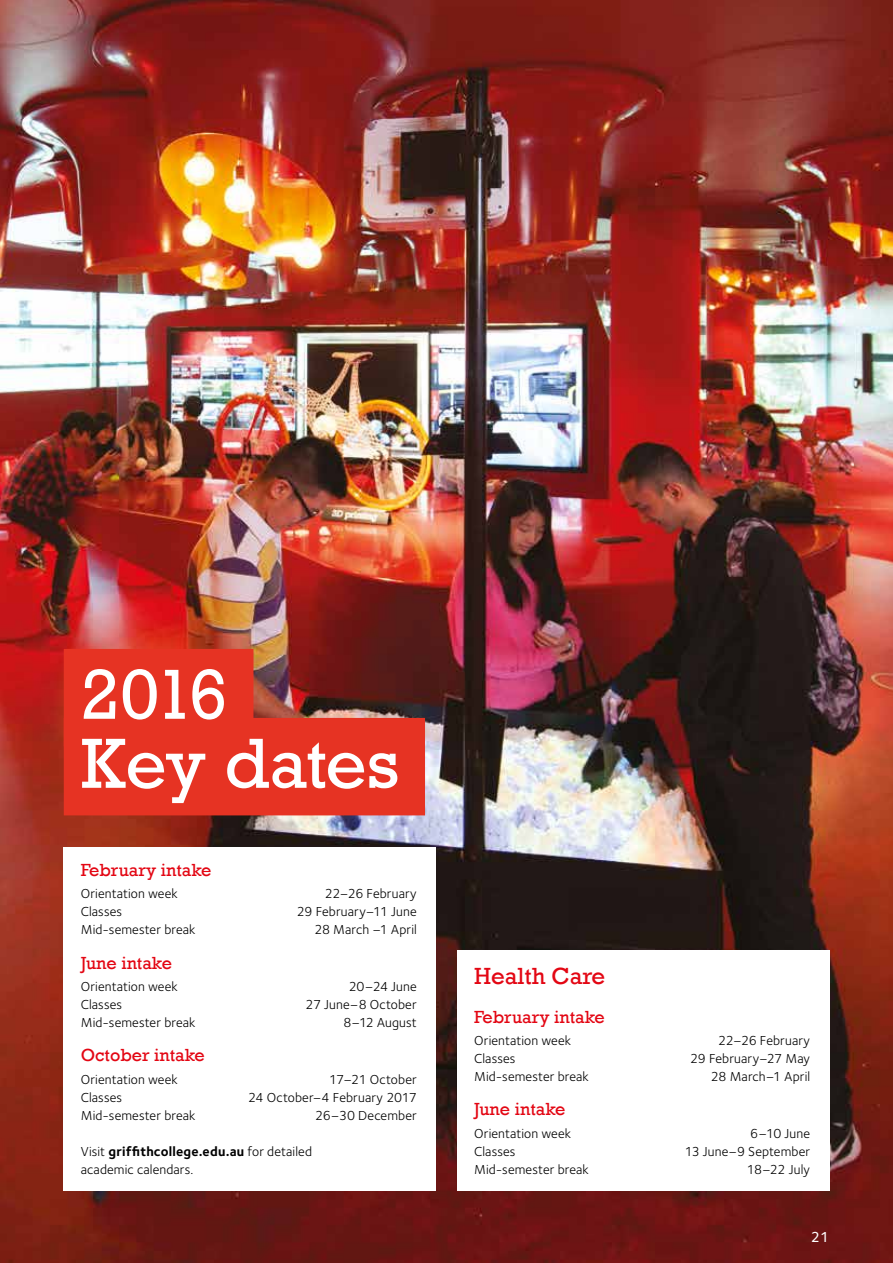
<style>
.page{position:relative;width:893px;height:1263px;background:#fff}
.page>*{position:absolute;margin:0;border:0;box-sizing:border-box;transform-origin:0 0}
.t1{font:72.15px/69px "Rockwell";letter-spacing:-.02em;color:#fff}
.t2{font:24px "Rockwell";color:#e30613}
.t3{font:18px "Rockwell";color:#e30613}
.t4{font:500 15px "Foundry Sterling";color:#fff}
.t5{font:13.5px/18px "Foundry Sterling";letter-spacing:.01em;color:#000}
.s1{font-weight:700}
</style>
<div class="page">
<img style="left:0;top:0;width:893px;height:1263px">
<div style="left:64px;top:649px;width:189px;height:97px;background:#e63323"></div>
<div style="left:64px;top:718px;width:361px;height:97px;background:#e63323"></div>
<div style="left:64px;top:847px;width:372px;height:344px;background:#fff"></div>
<div style="left:457px;top:950px;width:372px;height:241px;background:#fff"></div>
<h1 class="t1" style="left:81px;top:661px;width:320px">2016<br>Key dates</h1>
<h3 class="t3" style="left:81px;top:860px;width:132px">February intake</h3>
<p class="t5" style="left:81px;top:885px;width:99px">Orientation week</p>
<p class="t5" style="left:325px;top:885px;width:93px">22–26 February</p>
<p class="t5" style="left:81px;top:903px;width:43px">Classes</p>
<p class="t5" style="left:297px;top:903px;width:122px">29 February–11 June</p>
<p class="t5" style="left:81px;top:921px;width:116px">Mid-semester break</p>
<p class="t5" style="left:314px;top:921px;width:104px">28 March –1 April</p>
<h3 class="t3" style="left:81px;top:952px;width:93px">June intake</h3>
<p class="t5" style="left:81px;top:977px;width:99px">Orientation week</p>
<p class="t5" style="left:349px;top:977px;width:70px">20–24 June</p>
<p class="t5" style="left:81px;top:995px;width:43px">Classes</p>
<p class="t5" style="left:305px;top:995px;width:113px">27 June–8 October</p>
<p class="t5" style="left:81px;top:1013px;width:116px">Mid-semester break</p>
<p class="t5" style="left:343px;top:1013px;width:75px">8–12 August</p>
<h3 class="t3" style="left:81px;top:1045px;width:126px">October intake</h3>
<p class="t5" style="left:81px;top:1070px;width:99px">Orientation week</p>
<p class="t5" style="left:329px;top:1070px;width:89px">17–21 October</p>
<p class="t5" style="left:81px;top:1088px;width:43px">Classes</p>
<p class="t5" style="left:248px;top:1088px;width:170px">24 October–4 February 2017</p>
<p class="t5" style="left:81px;top:1106px;width:116px">Mid-semester break</p>
<p class="t5" style="left:315px;top:1106px;width:103px">26–30 December</p>
<p class="t5" style="left:81px;top:1142px;width:233px">Visit <span class="s1">griffithcollege.edu.au</span> for detailed academic calendars.</p>
<h2 class="t2" style="left:474px;top:962px;width:133px">Health Care</h2>
<h3 class="t3" style="left:474px;top:1006px;width:132px">February intake</h3>
<p class="t5" style="left:474px;top:1031px;width:99px">Orientation week</p>
<p class="t5" style="left:718px;top:1031px;width:93px">22–26 February</p>
<p class="t5" style="left:474px;top:1049px;width:43px">Classes</p>
<p class="t5" style="left:690px;top:1049px;width:122px">29 February–27 May</p>
<p class="t5" style="left:474px;top:1067px;width:116px">Mid-semester break</p>
<p class="t5" style="left:711px;top:1067px;width:101px">28 March–1 April</p>
<h3 class="t3" style="left:474px;top:1099px;width:93px">June intake</h3>
<p class="t5" style="left:474px;top:1124px;width:99px">Orientation week</p>
<p class="t5" style="left:750px;top:1124px;width:61px">6–10 June</p>
<p class="t5" style="left:474px;top:1142px;width:43px">Classes</p>
<p class="t5" style="left:685px;top:1142px;width:127px">13 June–9 September</p>
<p class="t5" style="left:474px;top:1160px;width:116px">Mid-semester break</p>
<p class="t5" style="left:747px;top:1160px;width:65px">18–22 July</p>
<p class="t4" style="left:811px;top:1228px;width:20px">21</p>
</div>
